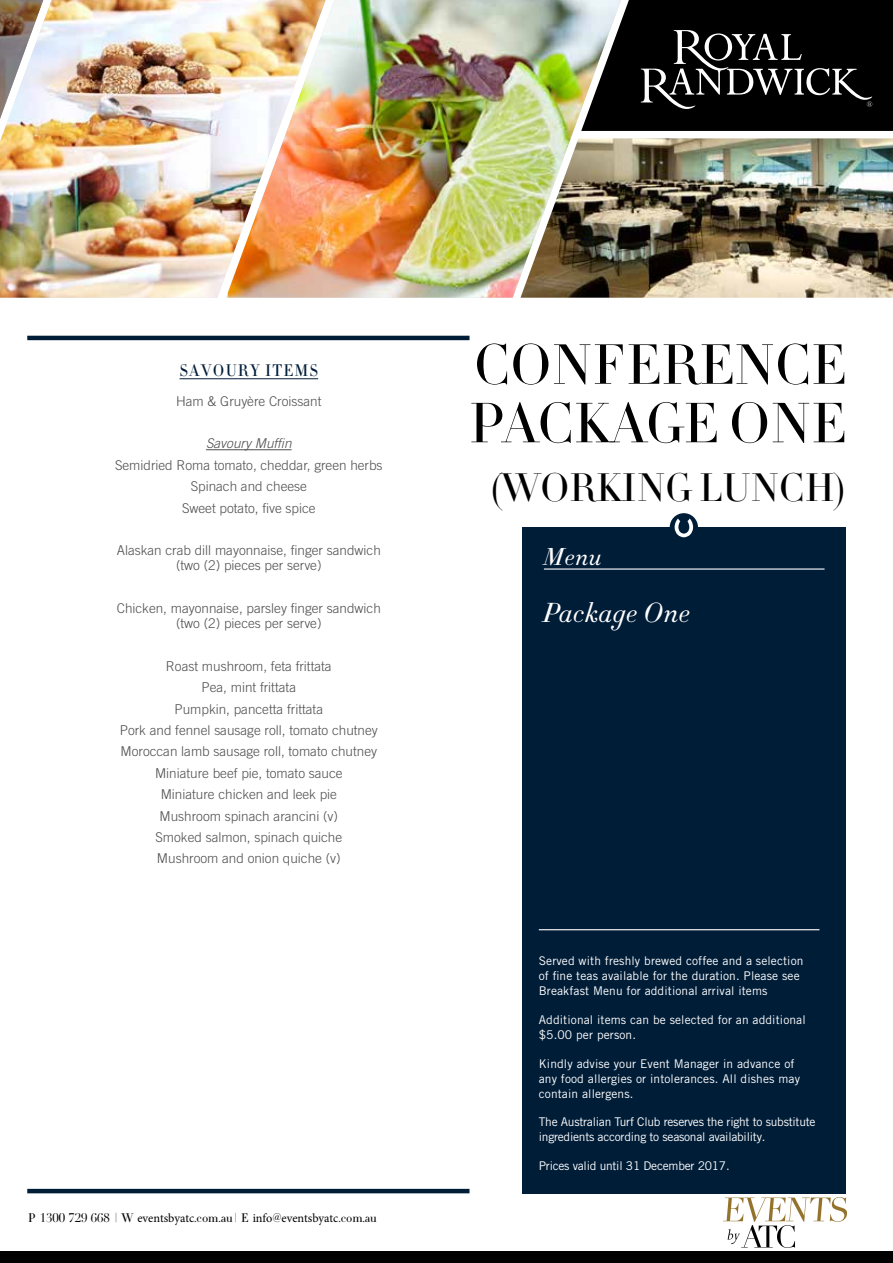
<style>
.page{position:relative;width:893px;height:1263px;background:#fff}
.page>*{position:absolute;margin:0;border:0;box-sizing:border-box;transform-origin:0 0}
.t1{font:300 55.5px/58.5px "Didot HTF 24";letter-spacing:.01em;color:#000}
.t2{font:300 39px "Didot HTF 24";letter-spacing:.01em;color:#000}
.t3{font:italic 300 27px "Didot HTF 06";letter-spacing:.02em;color:#fff}
.t4{font:italic 300 24px "Didot HTF 06";color:#fff}
.t5{font:300 16.5px "Didot HTF 06";letter-spacing:.07em;color:#001d38}
.t6{font:300 13.5px/21.5px "Trade Gothic";color:#4d4d4f;text-align:center}
.t7{font:italic 300 13.5px "Trade Gothic";color:#4d4d4f}
.t8{font:12.3px "Minion Pro";letter-spacing:-.005em;color:#000}
.t9{font:12px/15px "Trade Gothic";letter-spacing:.01em;color:#fff}
.t10{font:12px/15px "Trade Gothic";letter-spacing:-.02em;color:#fff}
.s1{font-family:"Didot HTF 06";font-weight:300}
.s2{font-family:"Didot"}
</style>
<div class="page">
<hr style="left:27px;top:1189px;width:442px;height:4px;background:#001d38">
<div style="left:0;top:1251px;width:893px;height:12px;background:#000"></div>
<hr style="left:179px;top:378px;width:139px;height:1px;background:#001d38">
<hr style="left:206px;top:449px;width:86px;height:1px;background:#4d4d4f">
<hr style="left:27px;top:336px;width:442px;height:4px;background:#001d38">
<img style="left:330px;top:0;width:251px;height:298px">
<img style="left:0;top:0;width:326px;height:298px">
<img style="left:0;top:0;width:48px;height:171px">
<svg style="left:581px;top:0;width:312px;height:131px;background:#232323"></svg>
<div style="left:523px;top:527px;width:323px;height:666px;background:#001d38"></div>
<hr style="left:544px;top:568px;width:281px;height:2px;background:#fff">
<hr style="left:539px;top:929px;width:280px;height:1px;background:#fff">
<div style="left:670px;top:513px;width:28px;height:28px;background:#001d38;border-radius:50%"></div>
<svg style="left:674px;top:518px;width:19px;height:19px"></svg>
<img style="left:520px;top:138px;width:373px;height:160px">
<img style="left:724px;top:1198px;width:122px;height:49px">
<p class="t5" style="left:179px;top:360px;width:140px">SAVOURY ITEMS</p>
<p class="t6" style="left:176px;top:390px;width:147px">Ham &amp; Gruyère Croissant</p>
<p class="t7" style="left:206px;top:436px;width:87px">Savoury Muffin</p>
<p class="t6" style="left:115px;top:454px;width:269px">Semidried Roma tomato, cheddar, green herbs<br>Spinach and cheese<br>Sweet potato, five spice</p>
<p class="t6" style="left:117px;top:543px;width:266px;line-height:15px">Alaskan crab dill mayonnaise, finger sandwich (two (2) pieces per serve)</p>
<p class="t6" style="left:117px;top:601px;width:266px;line-height:15px">Chicken, mayonnaise, parsley finger sandwich (two (2) pieces per serve)</p>
<p class="t6" style="left:120px;top:655px;width:260px">Roast mushroom, feta frittata<br>Pea, mint frittata<br>Pumpkin, pancetta frittata<br>Pork and fennel sausage roll, tomato chutney<br>Moroccan lamb sausage roll, tomato chutney<br>Miniature beef pie, tomato sauce<br>Miniature chicken and leek pie<br>Mushroom spinach arancini (v)<br>Smoked salmon, spinach quiche<br>Mushroom and onion quiche (v)</p>
<p class="t8" style="left:28px;top:1209px;width:350px"><span class="s1">P</span> <span class="s2">1300 729 668</span> <span class="s1">| W</span> eventsbyatc<span class="s1">.com.au | E</span> info<span class="s1">@</span>eventsbyatc<span class="s1">.com.au</span></p>
<h1 class="t1" style="left:469px;top:338px;width:378px">CONFERENCE<br>PACKAGE ONE</h1>
<h2 class="t2" style="left:490px;top:464px;width:357px">(WORKING LUNCH)</h2>
<h3 class="t4" style="left:543px;top:542px;width:59px">Menu</h3>
<h3 class="t3" style="left:543px;top:595px;width:149px">Package One</h3>
<p class="t9" style="left:539px;top:953px;width:266px">Served with freshly brewed coffee and a selection of fine teas available for the duration. Please see<br>Breakfast Menu for additional arrival items</p>
<p class="t9" style="left:539px;top:1012px;width:268px">Additional items can be selected for an additional $5.00 per person.</p>
<p class="t9" style="left:539px;top:1056px;width:263px">Kindly advise your Event Manager in advance of any food allergies or intolerances. All dishes may contain allergens.</p>
<p class="t10" style="left:539px;top:1114px;width:278px">The Australian Turf Club reserves the right to substitute ingredients according to seasonal availability.</p>
<p class="t10" style="left:539px;top:1158px;width:192px">Prices valid until 31 December 2017.</p>
</div>
